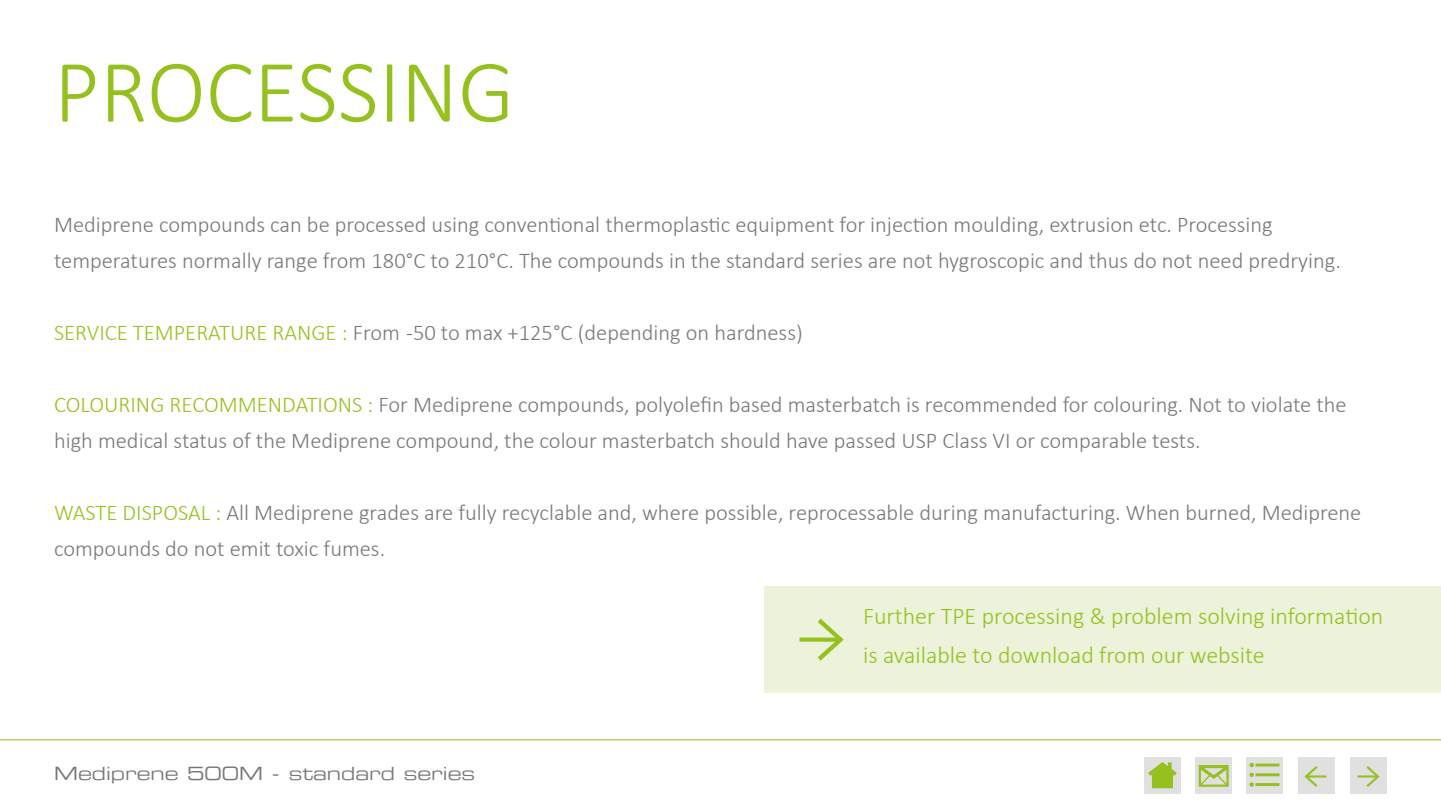
<style>
.page{position:relative;width:1441px;height:810px;background:#fff}
.page>*{position:absolute;margin:0;border:0;box-sizing:border-box;transform-origin:0 0}
.t1{font:300 90px "Calibri";color:#95c11f}
.t2{font:37.5px "Minion Pro";color:#95c11f}
.t3{font:300 24px "Calibri";color:#95c11f}
.t4{font:300 22.5px/36px "Calibri";color:#78777a}
.t5{font:18px "Eurostile Extended Two";color:#78777a}
.s1{color:#95c11f}
</style>
<div class="page">
<div style="left:1349px;top:757px;width:37px;height:37px;background:#e1e0e1"></div>
<hr style="left:0;top:739px;width:1440px;height:1px;background:#95c11f">
<div style="left:1246px;top:757px;width:37px;height:37px;background:#e1e0e1"></div>
<hr style="left:1255px;top:783px;width:24px;height:3px;background:#95c11f">
<hr style="left:1255px;top:773px;width:24px;height:3px;background:#95c11f">
<svg style="left:1249px;top:773px;width:4px;height:14px"></svg>
<hr style="left:1255px;top:764px;width:24px;height:3px;background:#95c11f">
<svg style="left:1249px;top:763px;width:4px;height:4px"></svg>
<div style="left:1297px;top:757px;width:37px;height:37px;background:#e1e0e1"></div>
<div style="left:1195px;top:757px;width:37px;height:37px;background:#e1e0e1"></div>
<svg style="left:1198px;top:765px;width:30px;height:22px"></svg>
<div style="left:1144px;top:757px;width:37px;height:37px;background:#e1e0e1"></div>
<svg style="left:1148px;top:762px;width:28px;height:26px"></svg>
<div style="left:764px;top:586px;width:676px;height:107px;background:#ecf3da"></div>
<h1 class="t1" style="left:54px;top:36px;width:462px">PROCESSING</h1>
<p class="t4" style="left:54px;top:207px;width:1288px">Mediprene compounds can be processed using conventional thermoplastic equipment for injection moulding, extrusion etc. Processing temperatures normally range from 180°C to 210°C. The compounds in the standard series are not hygroscopic and thus do not need predrying.</p>
<p class="t4" style="left:54px;top:315px;width:750px"><span class="s1">SERVICE TEMPERATURE RANGE :</span> From -50 to max +125°C (depending on hardness)</p>
<p class="t4" style="left:54px;top:387px;width:1293px"><span class="s1">COLOURING RECOMMENDATIONS :</span> For Mediprene compounds, polyolefin based masterbatch is recommended for colouring. Not to violate the high medical status of the Mediprene compound, the colour masterbatch should have passed USP Class VI or comparable tests.</p>
<p class="t4" style="left:54px;top:495px;width:1308px"><span class="s1">WASTE DISPOSAL :</span> All Mediprene grades are fully recyclable and, where possible, reprocessable during manufacturing. When burned, Mediprene compounds do not emit toxic fumes.</p>
<p class="t3" style="left:863px;top:601px;width:521px">Further TPE processing &amp; problem solving information</p>
<p class="t3" style="left:863px;top:640px;width:403px">is available to download from our website</p>
<p class="t5" style="left:54px;top:761px;width:422px">Mediprene 500M - standard series</p>
<h2 class="t2" style="left:1303px;top:749px;width:26px">←</h2>
</div>
